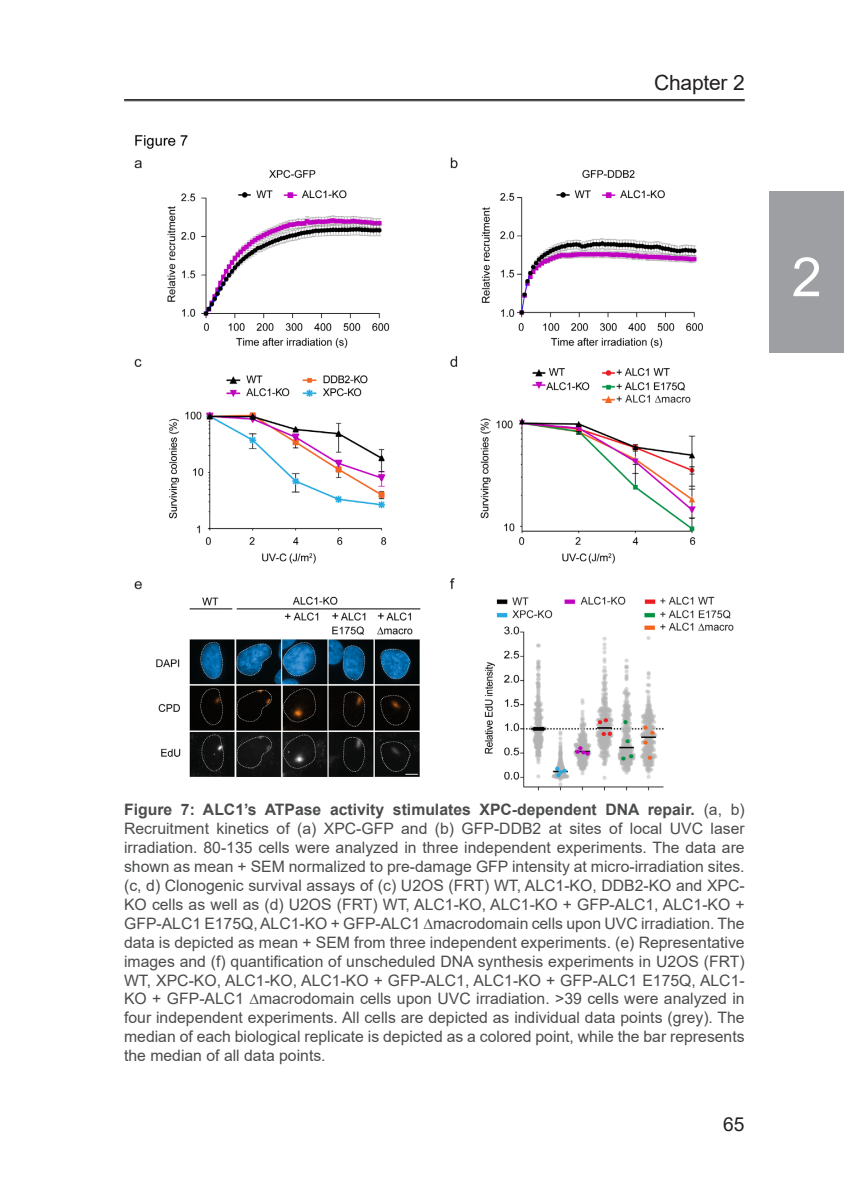
<style>
.page{position:relative;width:844px;height:1191px;background:#fff}
.page>*{position:absolute;margin:0;border:0;box-sizing:border-box;transform-origin:0 0}
.t1{font:54.25px "Arial";color:#fff}
.t2{font:21px "Arial";letter-spacing:-.01em;color:#231f20}
.t3{font:19.25px "Arial";color:#231f20}
.t4{font:15.75px/18.9px "Arial";color:#4b4c4d;text-align:justify}
.s1{font-weight:700}
</style>
<div class="page">
<hr style="left:124px;top:99px;width:620px;height:1px;background:#231f20">
<hr style="left:124px;top:100px;width:620px;height:1px;background:#231f20">
<div style="left:769px;top:191px;width:74px;height:162px;background:#9d9fa2"></div>
<img style="left:134px;top:135px;width:600px;height:656px">
<h2 class="t2" style="left:654px;top:68px;width:92px">Chapter 2</h2>
<h1 class="t1" style="left:791px;top:240px;width:32px">2</h1>
<p class="t4" style="left:124px;top:800px;width:622px"><span class="s1">Figure 7: ALC1’s ATPase activity stimulates XPC-dependent DNA repair.</span> (a, b)<br>Recruitment kinetics of (a) XPC-GFP and (b) GFP-DDB2 at sites of local UVC laser irradiation. 80-135 cells were analyzed in three independent experiments. The data are shown as mean + SEM normalized to pre-damage GFP intensity at micro-irradiation sites. (c, d) Clonogenic survival assays of (c) U2OS (FRT) WT, ALC1-KO, DDB2-KO and XPC-KO cells as well as (d) U2OS (FRT) WT, ALC1-KO, ALC1-KO + GFP-ALC1, ALC1-KO + GFP-ALC1 E175Q, ALC1-KO + GFP-ALC1 ∆macrodomain cells upon UVC irradiation. The data is depicted as mean + SEM from three independent experiments. (e) Representative images and (f) quantification of unscheduled DNA synthesis experiments in U2OS (FRT)<br>WT, XPC-KO, ALC1-KO, ALC1-KO + GFP-ALC1, ALC1-KO + GFP-ALC1 E175Q, ALC1- KO + GFP-ALC1 ∆macrodomain cells upon UVC irradiation. &gt;39 cells were analyzed in four independent experiments. All cells are depicted as individual data points (grey). The median of each biological replicate is depicted as a colored point, while the bar represents the median of all data points.</p>
<p class="t3" style="left:723px;top:1110px;width:23px">65</p>
</div>
